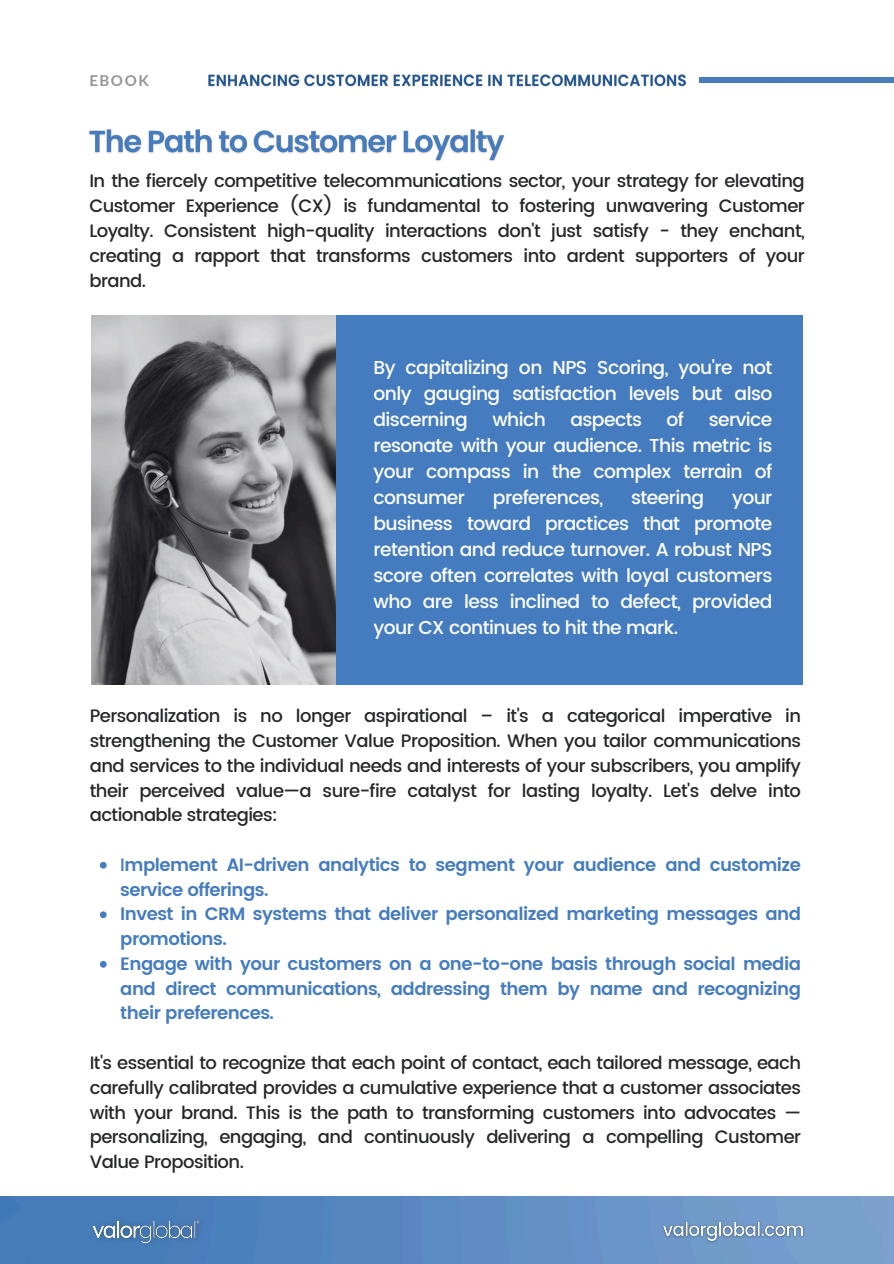
<style>
.page{position:relative;width:894px;height:1264px;background:#fff}
.page>*{position:absolute;margin:0;border:0;box-sizing:border-box;transform-origin:0 0}
.t1{font:500 18.75px/26.1px "Poppins";letter-spacing:-.03em;color:#fff;text-align:justify}
.t2{font:500 18px/24.8px "Poppins";letter-spacing:-.03em;color:#262729;text-align:justify}
.t3{font:600 18px/24.8px "Poppins";letter-spacing:-.03em;color:#457cbf}
.t4{font:700 15px "Lato";letter-spacing:.105em;color:#939597}
.s1{font-weight:500}
</style>
<div class="page">
<img style="left:0;top:1196px;width:893px;height:67px">
<img style="left:89px;top:129px;width:416px;height:33px">
<svg style="left:100px;top:861px;width:7px;height:7px"></svg>
<svg style="left:100px;top:911px;width:7px;height:7px"></svg>
<svg style="left:100px;top:961px;width:7px;height:6px"></svg>
<img style="left:657px;top:1216px;width:151px;height:31px">
<img style="left:89px;top:1215px;width:116px;height:31px">
<div style="left:92px;top:315px;width:710px;height:369px;background:#457cbf"></div>
<img style="left:91px;top:315px;width:244px;height:369px">
<img style="left:699px;top:77px;width:194px;height:6px">
<img style="left:208px;top:74px;width:478px;height:13px">
<p class="t4" style="left:89px;top:71px;width:61px">EBOOK</p>
<p class="t2" style="left:89px;top:169px;width:716px">In the fiercely competitive telecommunications sector, your strategy for elevating Customer Experience (CX) is fundamental to fostering unwavering Customer Loyalty. Consistent high-quality interactions don't just satisfy - they enchant, creating a rapport that transforms customers into ardent supporters of your brand.</p>
<h2 class="t1" style="left:373px;top:354px;width:400px">By capitalizing on NPS Scoring, you're not only gauging satisfaction levels but also discerning</h2>
<h2 class="t1" style="left:492px;top:406px;width:55px">which</h2>
<h2 class="t1" style="left:570px;top:406px;width:73px">aspects</h2>
<h2 class="t1" style="left:666px;top:406px;width:19px">of</h2>
<h2 class="t1" style="left:373px;top:406px;width:400px;text-indent:335px">service resonate with your audience. This metric is your compass in the complex terrain of consumer</h2>
<h2 class="t1" style="left:493px;top:484px;width:112px">preferences,</h2>
<h2 class="t1" style="left:631px;top:484px;width:74px">steering</h2>
<h2 class="t1" style="left:373px;top:484px;width:400px;text-indent:358px">your business toward practices that promote retention and reduce turnover. A robust NPS score often correlates with loyal customers who are less inclined to defect, provided your CX continues to hit the mark.</h2>
<h2 class="t2" style="left:90px;top:703px;width:712px">Personalization is no longer aspirational – it's a categorical imperative in strengthening the Customer Value Proposition. When you tailor communications and services to the individual needs and interests of your subscribers, you amplify their perceived value—a sure-fire catalyst for lasting loyalty. Let's delve into actionable strategies:</h2>
<h2 class="t3" style="left:120px;top:852px;width:682px"><span class="s1">I</span>mplement AI-driven analytics to segment your audience and customize service offerings.</h2>
<h2 class="t3" style="left:120px;top:901px;width:682px">Invest in CRM systems that deliver personalized marketing messages and promotions.</h2>
<p class="t3" style="left:120px;top:951px;width:682px;text-align:justify">Engage with your customers on a one-to-one basis through social media and direct communications, addressing them by name and recognizing their preferences.</p>
<p class="t2" style="left:90px;top:1050px;width:712px">It's essential to recognize that each point of contact, each tailored message, each carefully calibrated provides a cumulative experience that a customer associates with your brand. This is the path to transforming customers into advocates — personalizing, engaging, and continuously delivering a compelling Customer Value Proposition.</p>
</div>
